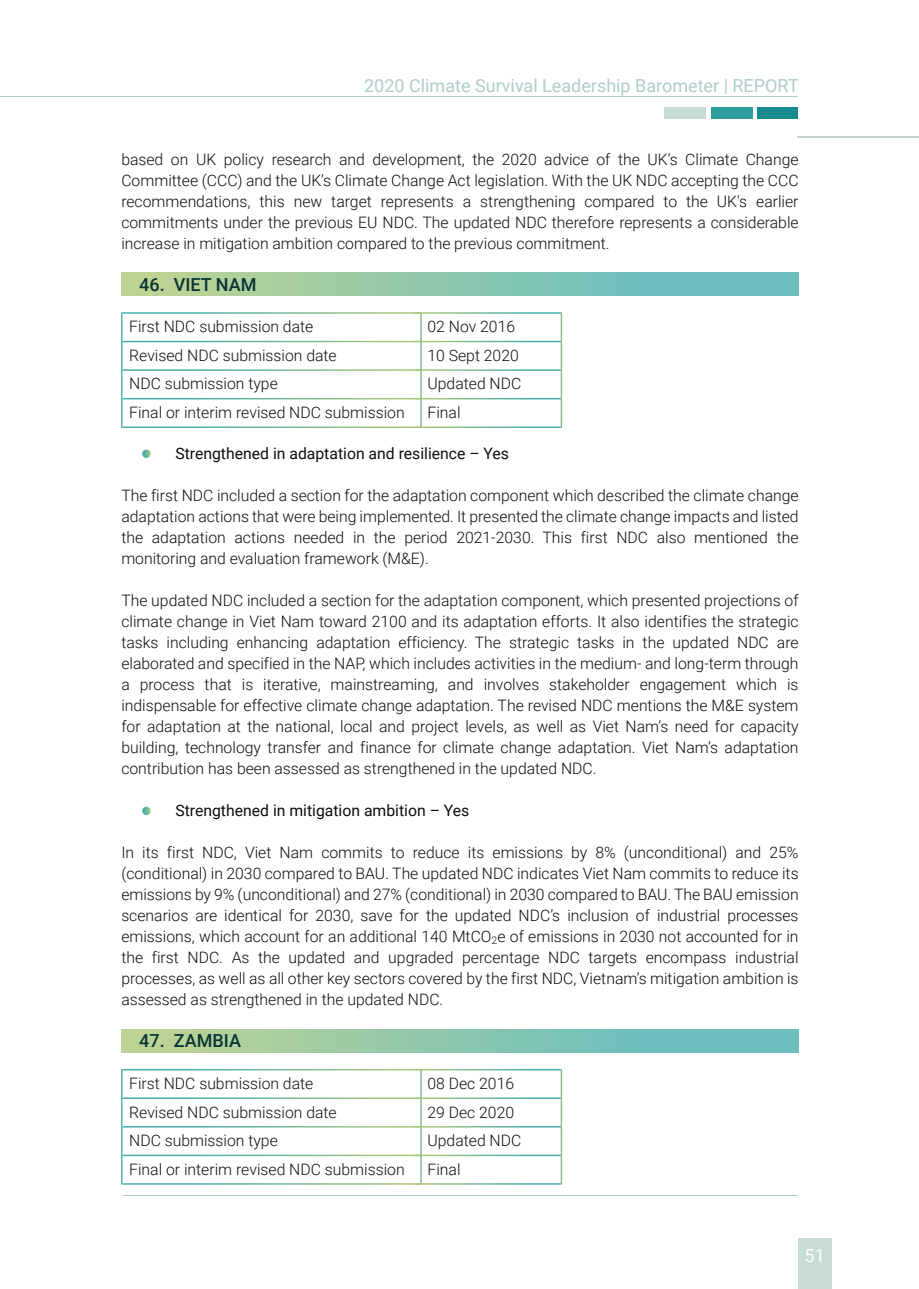
<style>
.page{position:relative;width:919px;height:1289px;background:#fff}
.page>*{position:absolute;margin:0;border:0;box-sizing:border-box;transform-origin:0 0}
.t1{font:18px "Roboto";color:#b1cccc}
.t2{font:500 18px "Roboto";color:#0a3537}
.t3{font:18px "Roboto";color:#fff}
.t4{font:300 15.75px/21px "Roboto";color:#100e0a;text-align:justify}
.t5{font:300 15.75px/28.5px "Roboto";color:#0f0f0a}
.t6{font:15.75px "Roboto";color:#100e0a}
</style>
<div class="page">
<hr style="left:797px;top:136px;width:121px;height:1px;background:#c4d2d2">
<div style="left:757px;top:107px;width:40px;height:11px;background:#168a8c"></div>
<div style="left:711px;top:107px;width:41px;height:11px;background:#2f9d9f"></div>
<div style="left:664px;top:107px;width:42px;height:11px;background:#c7dbd7"></div>
<hr style="left:0;top:96px;width:797px;height:1px;background:#b1cccc">
<div style="left:797px;top:1238px;width:34px;height:50px;background:#c7dbd7"></div>
<hr style="left:123px;top:1195px;width:674px;height:1px;background:#b1cccc">
<div style="left:121px;top:273px;width:677px;height:22px;background:linear-gradient(to right,#bed393,#5dbbc6)"></div>
<div style="left:121px;top:1029px;width:677px;height:23px;background:linear-gradient(to right,#bed393,#5dbbc6)"></div>
<svg style="left:142px;top:449px;width:9px;height:9px"></svg>
<svg style="left:142px;top:806px;width:9px;height:9px"></svg>
<p class="t1" style="left:364px;top:73px;width:436px">2020 Climate Survival Leadership Barometer | REPORT</p>
<p class="t4" style="left:121px;top:148px;width:678px">based on UK policy research and development, the 2020 advice of the UK’s Climate Change Committee (CCC) and the UK’s Climate Change Act legislation. With the UK NDC accepting the CCC recommendations, this new target represents a strengthening compared to the UK's earlier commitments under the previous EU NDC. The updated NDC therefore represents a considerable increase in mitigation ambition compared to the previous commitment.</p>
<p class="t2" style="left:139px;top:272px;width:119px">46. VIET NAM</p>
<p class="t5" style="left:129px;top:312px;width:277px">First NDC submission date<br>Revised NDC submission date<br>NDC submission type<br>Final or interim revised NDC submission</p>
<p class="t5" style="left:427px;top:312px;width:95px">02 Nov 2016<br>10 Sept 2020<br>Updated NDC<br>Final</p>
<p class="t6" style="left:175px;top:442px;width:335px">Strengthened in adaptation and resilience – Yes</p>
<p class="t4" style="left:121px;top:484px;width:678px">The first NDC included a section for the adaptation component which described the climate change adaptation actions that were being implemented. It presented the climate change impacts and listed the adaptation actions needed in the period 2021-2030. This first NDC also mentioned the monitoring and evaluation framework (M&amp;E).</p>
<p class="t4" style="left:121px;top:589px;width:678px">The updated NDC included a section for the adaptation component, which presented projections of climate change in Viet Nam toward 2100 and its adaptation efforts. It also identifies the strategic tasks including enhancing adaptation efficiency. The strategic tasks in the updated NDC are elaborated and specified in the NAP, which includes activities in the medium- and long-term through a process that is iterative, mainstreaming, and involves stakeholder engagement which is indispensable for effective climate change adaptation. The revised NDC mentions the M&amp;E system for adaptation at the national, local and project levels, as well as Viet Nam’s need for capacity building, technology transfer and finance for climate change adaptation. Viet Nam’s adaptation contribution has been assessed as strengthened in the updated NDC.</p>
<p class="t6" style="left:175px;top:799px;width:295px">Strengthened in mitigation ambition – Yes</p>
<p class="t4" style="left:121px;top:841px;width:678px">In its first NDC, Viet Nam commits to reduce its emissions by 8% (unconditional) and 25% (conditional) in 2030 compared to BAU. The updated NDC indicates Viet Nam commits to reduce its emissions by 9% (unconditional) and 27% (conditional) in 2030 compared to BAU. The BAU emission scenarios are identical for 2030, save for the updated NDC’s inclusion of industrial processes emissions, which account for an additional 140 MtCO<sub>2</sub>e of emissions in 2030 not accounted for in the first NDC. As the updated and upgraded percentage NDC targets encompass industrial processes, as well as all other key sectors covered by the first NDC, Vietnam’s mitigation ambition is assessed as strengthened in the updated NDC.</p>
<p class="t2" style="left:139px;top:1028px;width:103px">47. ZAMBIA</p>
<p class="t5" style="left:129px;top:1068px;width:277px">First NDC submission date<br>Revised NDC submission date<br>NDC submission type<br>Final or interim revised NDC submission</p>
<p class="t5" style="left:427px;top:1068px;width:95px">08 Dec 2016<br>29 Dec 2020<br>Updated NDC<br>Final</p>
<p class="t3" style="left:804px;top:1243px;width:22px">51</p>
</div>
